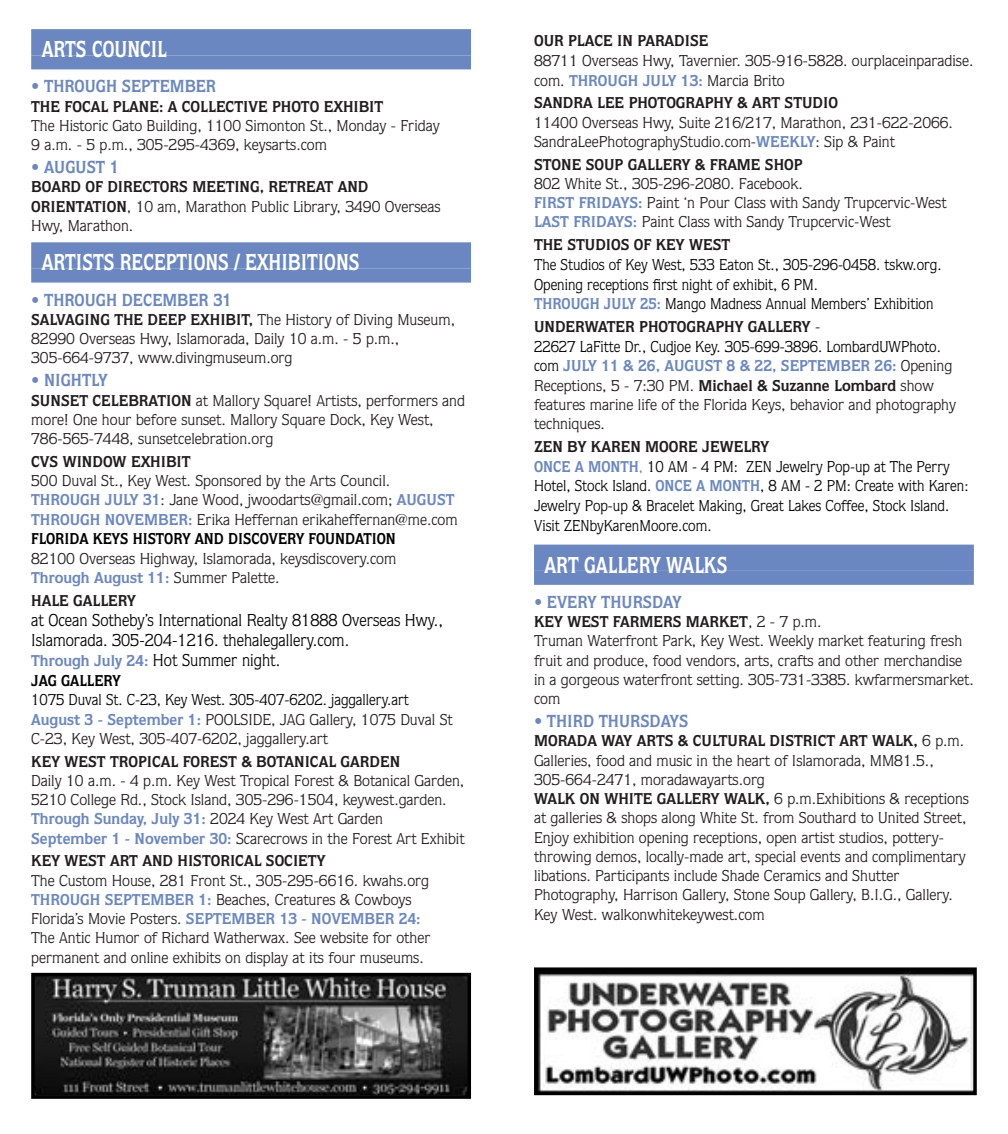
<style>
.page{position:relative;width:1008px;height:1134px;background:#fff}
.page>*{position:absolute;margin:0;border:0;box-sizing:border-box;transform-origin:0 0}
.t1{font:700 23.1px "Quorum Std";color:#fff;scale:.83 1}
.t2{font:700 17.5px "Quorum Std";color:#6a87c1;scale:.95 1}
.t3{font:17.32px/20.1px "Quorum Std";color:#000;scale:.95 1}
.t4{font:15.75px/19.2px "Quorum Std";color:#211d1e}
.t5{font:700 15.75px "Quorum Std";color:#211d1e}
.t6{font:15.75px/19.6px "Quorum Std";color:#000;scale:.95 1}
.t7{font:700 15.75px "Quorum Std";color:#000;scale:.95 1}
.s1{font-weight:700}
.s2{font-weight:700;color:#6a87c1}
.s3{font-weight:700;font-size:15.75px;color:#6a87c1}
.s4{color:#000}
.s5{font-weight:400}
.s6{color:#6a87c1}
</style>
<div class="page">
<div style="left:31px;top:29px;width:440px;height:26px;background:#6a87c1"></div>
<div style="left:31px;top:55px;width:440px;height:14px;background:#6a87c1"></div>
<div style="left:31px;top:242px;width:440px;height:27px;background:#6a87c1"></div>
<div style="left:31px;top:269px;width:440px;height:14px;background:#6a87c1"></div>
<div style="left:534px;top:545px;width:440px;height:26px;background:#6a87c1"></div>
<div style="left:534px;top:571px;width:440px;height:14px;background:#6a87c1"></div>
<img style="left:539px;top:972px;width:433px;height:118px">
<div style="left:534px;top:967px;width:443px;height:128px;border:4px solid #000"></div>
<img style="left:36px;top:978px;width:430px;height:116px">
<div style="left:31px;top:973px;width:440px;height:126px;border:4px solid #000"></div>
<h1 class="t1" style="left:42px;top:35px;width:152px">ARTS COUNCIL</h1>
<p class="t2" style="left:31px;top:76px;width:196px">• THROUGH SEPTEMBER</p>
<h1 class="t5" style="left:31px;top:97px;width:354px">THE FOCAL PLANE: A COLLECTIVE PHOTO EXHIBIT</h1>
<p class="t4" style="left:31px;top:116px;width:410px">The Historic Gato Building, 1100 Simonton St., Monday - Friday<br>9 a.m. - 5 p.m., 305-295-4369, keysarts.com</p>
<p class="t2" style="left:31px;top:157px;width:94px">• AUGUST 1</p>
<h1 class="t5" style="left:31px;top:178px;width:339px">BOARD OF DIRECTORS MEETING, RETREAT AND</h1>
<p class="t4" style="left:31px;top:197px;width:411px"><span class="s1">ORIENTATION</span>, 10 am, Marathon Public Library, 3490 Overseas<br>Hwy, Marathon.</p>
<h1 class="t1" style="left:42px;top:249px;width:384px">ARTISTS RECEPTIONS / EXHIBITIONS</h1>
<p class="t2" style="left:31px;top:289px;width:213px">• THROUGH DECEMBER 31</p>
<p class="t4" style="left:31px;top:310px;width:425px"><span class="s1">SALVAGING THE DEEP EXHIBIT,</span> The History of Diving Museum,<br>82990 Overseas Hwy, Islamorada, Daily 10 a.m. - 5 p.m.,<br>305-664-9737, www.divingmuseum.org</p>
<p class="t2" style="left:31px;top:370px;width:82px">• NIGHTLY</p>
<p class="t4" style="left:31px;top:391px;width:435px"><span class="s1">SUNSET CELEBRATION</span> at Mallory Square! Artists, performers and more! One hour before sunset. Mallory Square Dock, Key West,<br>786-565-7448, sunsetcelebration.org</p>
<h1 class="t5" style="left:31px;top:452px;width:161px">CVS WINDOW EXHIBIT</h1>
<p class="t4" style="left:31px;top:471px;width:361px">500 Duval St., Key West. Sponsored by the Arts Council.</p>
<p class="t4" style="left:31px;top:490px;width:428px"><span class="s2">THROUGH JULY 31</span>: Jane Wood, jwoodarts@gmail.com; <span class="s2">AUGUST<br>THROUGH NOVEMBER:</span> Erika Heffernan erikaheffernan@me.com</p>
<h1 class="t7" style="left:31px;top:529px;width:385px">FLORIDA KEYS HISTORY AND DISCOVERY FOUNDATION</h1>
<p class="t4" style="left:31px;top:549px;width:367px">82100 Overseas Highway, Islamorada, keysdiscovery.com<br><span class="s2">Through August 11:</span> Summer Palette.</p>
<h1 class="t5" style="left:31px;top:591px;width:106px">HALE GALLERY</h1>
<p class="t3" style="left:31px;top:610px;width:435px">at Ocean Sotheby’s International Realty 81888 Overseas Hwy.,<br>Islamorada. 305-204-1216. thehalegallery.com.</p>
<p class="t3" style="left:31px;top:650px;width:264px"><span class="s3">Through July 24:</span> Hot Summer night.</p>
<h1 class="t7" style="left:31px;top:671px;width:96px">JAG GALLERY</h1>
<p class="t4" style="left:31px;top:690px;width:423px"><span class="s4">1075 Duval St. C-23, Key West. 305-407-6202. jaggallery.art<br></span><span class="s2">August 3 - September 1:</span> POOLSIDE, JAG Gallery, 1075 Duval St<br>C-23, Key West, 305-407-6202, jaggallery.art</p>
<h1 class="t5" style="left:31px;top:752px;width:371px">KEY WEST TROPICAL FOREST &amp; BOTANICAL GARDEN</h1>
<p class="t4" style="left:31px;top:771px;width:435px">Daily 10 a.m. - 4 p.m. Key West Tropical Forest &amp; Botanical Garden,<br>5210 College Rd., Stock Island, 305-296-1504, keywest.garden.<br><span class="s2">Through Sunday, July 31:</span> 2024 Key West Art Garden</p>
<p class="t4" style="left:31px;top:829px;width:435px"><span class="s2">September 1 - November 30:</span> Scarecrows in the Forest Art Exhibit</p>
<h1 class="t5" style="left:31px;top:851px;width:296px">KEY WEST ART AND HISTORICAL SOCIETY</h1>
<p class="t4" style="left:31px;top:871px;width:399px">The Custom House, 281 Front St., 305-295-6616. kwahs.org<br><span class="s2">THROUGH SEPTEMBER 1:</span> Beaches, Creatures &amp; Cowboys<br>Florida’s Movie Posters. <span class="s2">SEPTEMBER 13 - NOVEMBER 24:</span></p>
<p class="t4" style="left:31px;top:928px;width:401px;line-height:20.1px">The Antic Humor of Richard Watherwax. See website for other permanent and online exhibits on display at its four museums.</p>
<h1 class="t5" style="left:534px;top:31px;width:176px">OUR PLACE IN PARADISE</h1>
<p class="t4" style="left:534px;top:50px;width:441px;line-height:20.1px">88711 Overseas Hwy, Tavernier. 305-916-5828. ourplaceinparadise. com. <span class="s2">THROUGH JULY 13:</span> Marcia Brito</p>
<h1 class="t5" style="left:534px;top:94px;width:305px">SANDRA LEE PHOTOGRAPHY &amp; ART STUDIO</h1>
<p class="t4" style="left:534px;top:113px;width:420px">11400 Overseas Hwy, Suite 216/217, Marathon, 231-622-2066.<br>SandraLeePhotographyStudio.com-<span class="s2">WEEKLY</span>: Sip &amp; Paint</p>
<h1 class="t5" style="left:534px;top:155px;width:270px">STONE SOUP GALLERY &amp; FRAME SHOP</h1>
<p class="t4" style="left:534px;top:174px;width:270px">802 White St., 305-296-2080. Facebook.</p>
<p class="t4" style="left:534px;top:193px;width:414px"><span class="s2">FIRST FRIDAYS:</span> Paint ‘n Pour Class with Sandy Trupcervic-West<br><span class="s2">LAST FRIDAYS:</span> Paint Class with Sandy Trupcervic-West</p>
<h1 class="t5" style="left:534px;top:235px;width:198px">THE STUDIOS OF KEY WEST</h1>
<p class="t6" style="left:534px;top:255px;width:430px">The Studios of Key West, 533 Eaton St., 305-296-0458. tskw.org.<br>Opening receptions first night of exhibit, 6 PM.</p>
<p class="t6" style="left:534px;top:294px;width:422px"><span class="s2">THROUGH JULY 25:</span> Mango Madness Annual Members’ Exhibition</p>
<h1 class="t5" style="left:534px;top:317px;width:288px">UNDERWATER PHOTOGRAPHY GALLERY <span class="s5">-</span></h1>
<p class="t4" style="left:534px;top:337px;width:424px"><span class="s4">22627 LaFitte Dr., Cudjoe Key. 305-699-3896. LombardUWPhoto. com</span> <span class="s2">JULY 11 &amp; 26, AUGUST 8 &amp; 22, SEPTEMBER 26:</span> Opening Receptions, 5 - 7:30 PM. <span class="s1">Michael &amp; Suzanne Lombard</span> show features marine life of the Florida Keys, behavior and photography techniques.</p>
<h1 class="t5" style="left:534px;top:437px;width:237px">ZEN BY KAREN MOORE JEWELRY</h1>
<p class="t6" style="left:534px;top:456px;width:459px"><span class="s2">ONCE A MONTH</span><span class="s6">,</span> 10 AM - 4 PM: ZEN Jewelry Pop-up at The Perry Hotel, Stock Island. <span class="s2">ONCE A MONTH</span>, 8 AM - 2 PM: Create with Karen:<br>Jewelry Pop-up &amp; Bracelet Making, Great Lakes Coffee, Stock Island.<br>Visit ZENbyKarenMoore.com.</p>
<h1 class="t1" style="left:545px;top:551px;width:222px">ART GALLERY WALKS</h1>
<p class="t2" style="left:534px;top:591px;width:157px">• EVERY THURSDAY</p>
<h1 class="t5" style="left:534px;top:612px;width:289px">KEY WEST FARMERS MARKET<span class="s5">, 2 - 7 p.m.</span></h1>
<p class="t4" style="left:534px;top:631px;width:441px">Truman Waterfront Park, Key West. Weekly market featuring fresh fruit and produce, food vendors, arts, crafts and other merchandise in a gorgeous waterfront setting. 305-731-3385. kwfarmersmarket. com</p>
<p class="t2" style="left:534px;top:711px;width:164px">• THIRD THURSDAYS</p>
<h1 class="t5" style="left:534px;top:732px;width:432px">MORADA WAY ARTS &amp; CULTURAL DISTRICT ART WALK, <span class="s5">6 p.m.</span></h1>
<p class="t4" style="left:534px;top:751px;width:401px">Galleries, food and music in the heart of Islamorada, MM81.5.,<br>305-664-2471, moradawayarts.org</p>
<p class="t4" style="left:534px;top:789px;width:437px"><span class="s1">WALK ON WHITE GALLERY WALK,</span> 6 p.m.Exhibitions &amp; receptions at galleries &amp; shops along White St. from Southard to United Street, Enjoy exhibition opening receptions, open artist studios, pottery&shy;throwing demos, locally-made art, special events and complimentary libations. Participants include Shade Ceramics and Shutter Photography, Harrison Gallery, Stone Soup Gallery, B.I.G., Gallery.</p>
<p class="t4" style="left:534px;top:905px;width:232px">Key West. walkonwhitekeywest.com</p>
</div>
